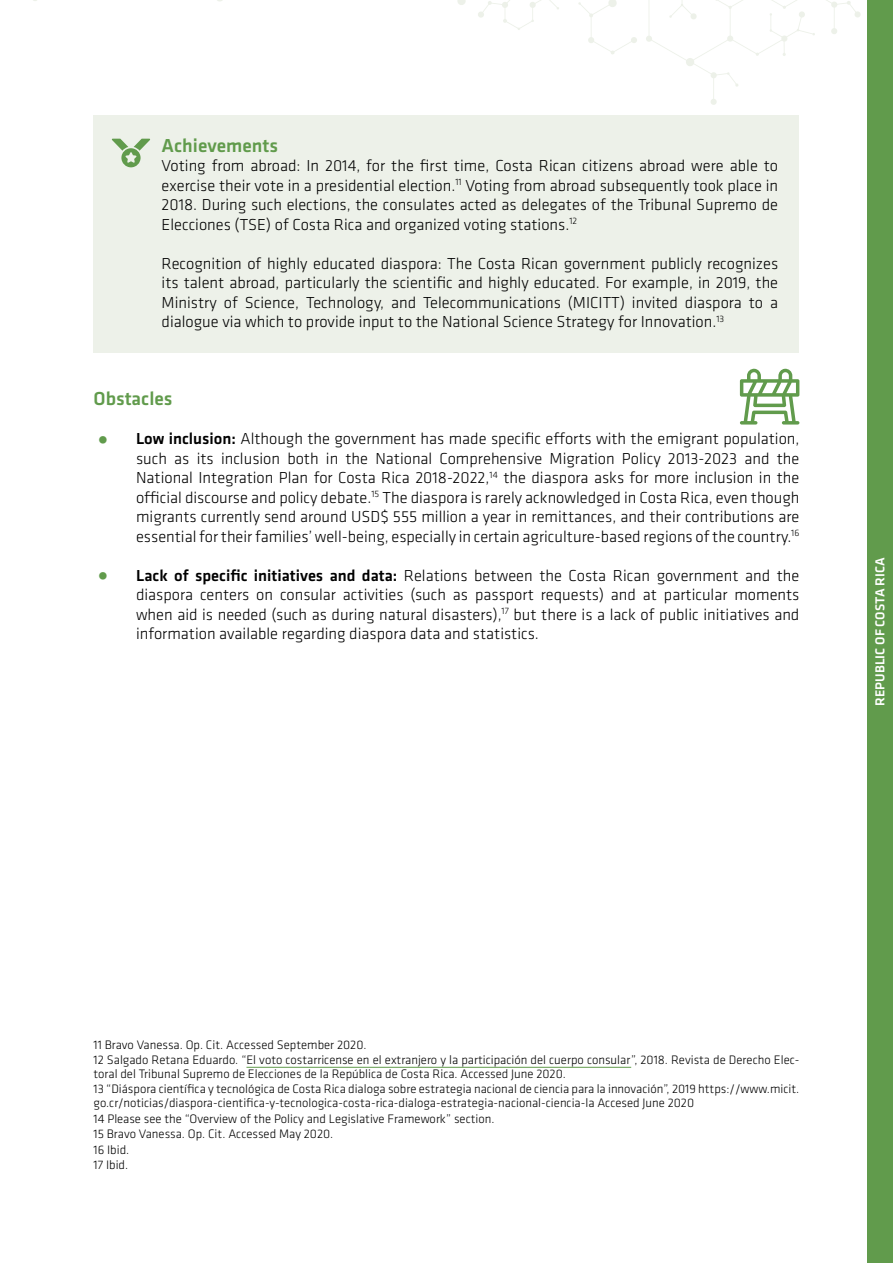
<style>
.page{position:relative;width:893px;height:1263px;background:#fff}
.page>*{position:absolute;margin:0;border:0;box-sizing:border-box;transform-origin:0 0}
.t1{font:500 19.5px "Klavika";color:#619b4c}
.t2{font:300 16.5px/19.5px "Klavika";color:#000;text-align:justify}
.t3{font:500 13.5px "Klavika";color:#fff}
.t4{font:300 12.75px/15.6px "Klavika";color:#000}
.s1{color:#619b4c}
.s2{font-weight:500}
</style>
<div class="page">
<div style="left:867px;top:0;width:26px;height:1263px;background:#619b4c"></div>
<svg style="left:578px;top:0;width:59px;height:54px"></svg>
<svg style="left:457px;top:0;width:102px;height:30px"></svg>
<svg style="left:646px;top:0;width:215px;height:105px"></svg>
<div style="left:94px;top:116px;width:705px;height:62px;background:#edf1e9"></div>
<div style="left:94px;top:137px;width:705px;height:118px;background:#edf1e9"></div>
<div style="left:94px;top:235px;width:705px;height:117px;background:#edf1e9"></div>
<hr style="left:246px;top:1067px;width:385px;height:1px;background:#619b4c">
<svg style="left:112px;top:139px;width:38px;height:28px"></svg>
<svg style="left:740px;top:368px;width:59px;height:57px"></svg>
<p class="t1" style="left:162px;top:132px;width:118px">Achievements</p>
<p class="t2" style="left:162px;top:156px;width:618px">Voting from abroad: In 2014, for the first time, Costa Rican citizens abroad were able to exercise their vote in a presidential election.<sup>11</sup> Voting from abroad subsequently took place in 2018. During such elections, the consulates acted as delegates of the Tribunal Supremo de Elecciones (TSE) of Costa Rica and organized voting stations.<sup>12</sup></p>
<p class="t2" style="left:162px;top:253px;width:618px">Recognition of highly educated diaspora: The Costa Rican government publicly recognizes its talent abroad, particularly the scientific and highly educated. For example, in 2019, the Ministry of Science, Technology, and Telecommunications (MICITT) invited diaspora to a dialogue via which to provide input to the National Science Strategy for Innovation.<sup>13</sup></p>
<p class="t1" style="left:94px;top:385px;width:81px">Obstacles</p>
<p class="t2" style="left:136px;top:429px;width:665px;text-indent:-43px"><span class="s1">•</span> <span class="s2">Low inclusion:</span> Although the government has made specific efforts with the emigrant population, such as its inclusion both in the National Comprehensive Migration Policy 2013-2023 and the National Integration Plan for Costa Rica 2018-2022,<sup>14</sup> the diaspora asks for more inclusion in the official discourse and policy debate.<sup>15</sup> The diaspora is rarely acknowledged in Costa Rica, even though migrants currently send around USD$ 555 million a year in remittances, and their contributions are essential for their families’ well-being, especially in certain agriculture-based regions of the country.<sup>16</sup></p>
<p class="t2" style="left:136px;top:565px;width:665px;text-indent:-43px"><span class="s1">•</span> <span class="s2">Lack of specific initiatives and data:</span> Relations between the Costa Rican government and the diaspora centers on consular activities (such as passport requests) and at particular moments when aid is needed (such as during natural disasters),<sup>17</sup> but there is a lack of public initiatives and information available regarding diaspora data and statistics.</p>
<p class="t3" style="left:871px;top:706px;width:150px;rotate:-90deg">REPUBLIC OF COSTA RICA</p>
<p class="t4" style="left:94px;top:1036px;width:707px">11 Bravo Vanessa. Op. Cit. Accessed September 2020.<br>12 Salgado Retana Eduardo. “El voto costarricense en el extranjero y la participación del cuerpo consular”, 2018. Revista de Derecho Elec-</p>
<p class="t4" style="left:94px;top:1066px;width:707px">toral del Tribunal Supremo de Elecciones de la República de Costa Rica. Accessed June 2020.<br>13 “Diáspora científica y tecnológica de Costa Rica dialoga sobre estrategia nacional de ciencia para la innovación”, 2019 https://www.micit.</p>
<p class="t4" style="left:94px;top:1095px;width:602px">go.cr/noticias/diaspora-cientifica-y-tecnologica-costa-rica-dialoga-estrategia-nacional-ciencia-la Accesed June 2020<br>14 Please see the “Overview of the Policy and Legislative Framework” section.<br>15 Bravo Vanessa. Op. Cit. Accessed May 2020.<br>16 Ibid.<br>17 Ibid.</p>
</div>
